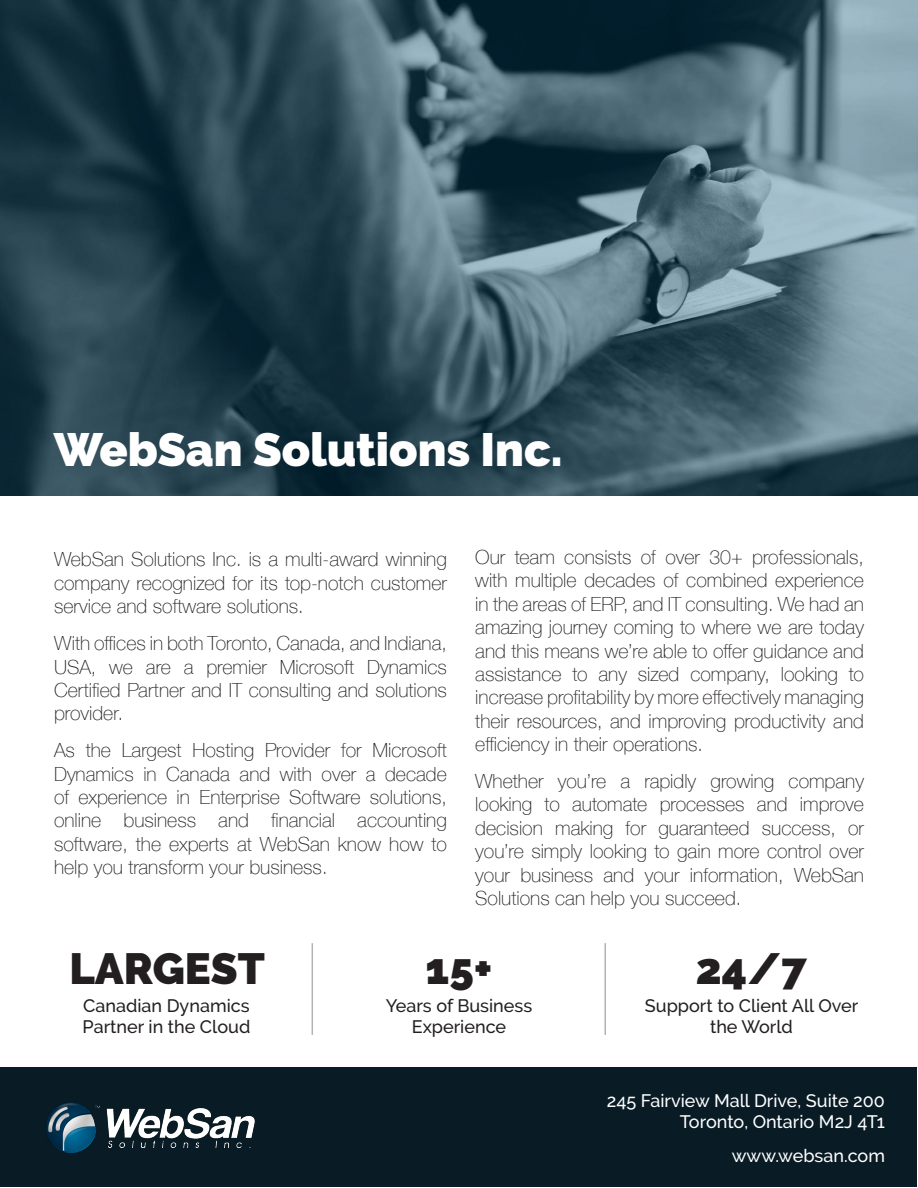
<style>
.page{position:relative;width:918px;height:1188px;background:#fff}
.page>*{position:absolute;margin:0;border:0;box-sizing:border-box;transform-origin:0 0}
.t1{font:900 46.5px "Raleway";color:#fff}
.t2{font:900 43.5px "Raleway";color:#231f20}
.t3{font:100 19.5px/23.4px "Helvetica Neue";color:#231f20;text-align:justify}
.t4{font:500 18px/21.6px "Raleway";color:#231f20;text-align:center}
.t5{font:500 18px/21.6px "Raleway";color:#fff;text-align:right}
</style>
<div class="page">
<img style="left:0;top:0;width:918px;height:495px">
<div style="left:1px;top:1067px;width:916px;height:120px;background:#091b25"></div>
<img style="left:46px;top:1102px;width:209px;height:51px">
<hr style="left:312px;top:943px;width:1px;height:92px;background:#b2b3b7">
<hr style="left:604px;top:943px;width:2px;height:92px;background:#b2b3b7">
<p class="t1" style="left:54px;top:422px;width:511px">WebSan Solutions Inc.</p>
<p class="t3" style="left:54px;top:547px;width:394px">WebSan Solutions Inc. is a multi-award winning company recognized for its top-notch customer service and software solutions.</p>
<p class="t3" style="left:54px;top:631px;width:394px">With offices in both Toronto, Canada, and Indiana, USA, we are a premier Microsoft Dynamics Certified Partner and IT consulting and solutions provider.</p>
<p class="t3" style="left:54px;top:738px;width:394px">As the Largest Hosting Provider for Microsoft Dynamics in Canada and with over a decade of experience in Enterprise Software solutions, online business and financial accounting software, the experts at WebSan know how to help you transform your business.</p>
<p class="t3" style="left:475px;top:544px;width:390px">Our team consists of over 30+ professionals, with multiple decades of combined experience in the areas of ERP, and IT consulting. We had an amazing journey coming to where we are today and this means we’re able to offer guidance and assistance to any sized company, looking to increase profitability by more effectively managing their resources, and improving productivity and efficiency in their operations.</p>
<p class="t3" style="left:475px;top:769px;width:390px">Whether you’re a rapidly growing company looking to automate processes and improve decision making for guaranteed success, or you’re simply looking to gain more control over your business and your information, WebSan Solutions can help you succeed.</p>
<p class="t2" style="left:69px;top:943px;width:197px">LARGEST</p>
<p class="t4" style="left:83px;top:994px;width:169px;text-align:left">Canadian Dynamics<br>Partner in the Cloud</p>
<p class="t2" style="left:426px;top:943px;width:68px">15+</p>
<p class="t4" style="left:386px;top:994px;width:148px">Years of Business<br>Experience</p>
<p class="t2" style="left:696px;top:943px;width:113px">24/7</p>
<p class="t4" style="left:645px;top:994px;width:215px">Support to Client All Over the World</p>
<p class="t5" style="left:607px;top:1089px;width:280px">245 Fairview Mall Drive, Suite 200<br>Toronto, Ontario M2J 4T1</p>
<p class="t5" style="left:732px;top:1145px;width:155px">www.websan.com</p>
</div>
